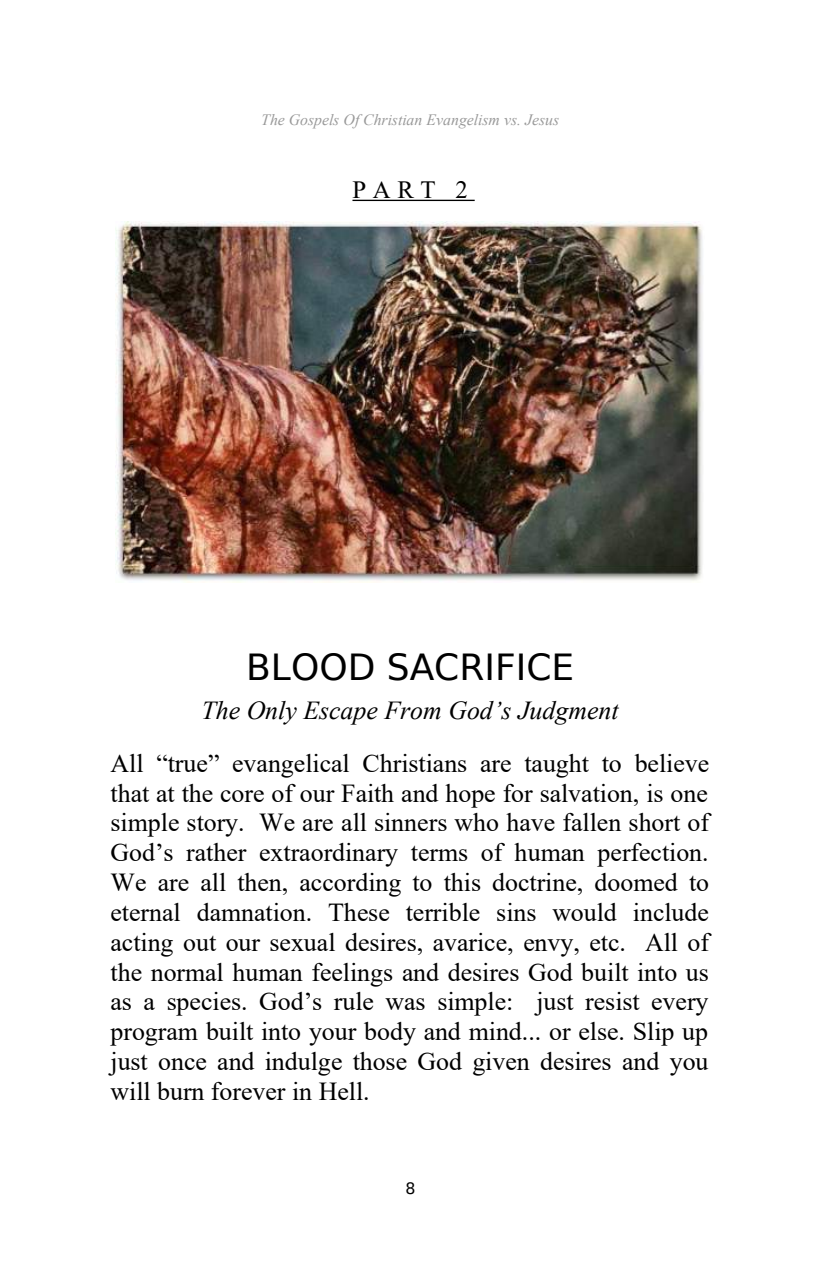
<style>
.page{position:relative;width:820px;height:1266px;background:#fff}
.page>*{position:absolute;margin:0;border:0;box-sizing:border-box;transform-origin:0 0}
.t1{font:36px "DejaVu Sans";color:#000}
.t2{font:25.88px/29.9px "Times New Roman";color:#000;text-align:justify}
.t3{font:italic 25.88px "Times New Roman";color:#000}
.t4{font:24.75px "Times New Roman";color:#000}
.t5{font:italic 15.75px "Times New Roman";color:#999}
.t6{font:15.75px "DejaVu Sans";color:#000}
</style>
<div class="page">
<hr style="left:352px;top:200px;width:123px;height:1px;background:#000">
<img style="left:115px;top:221px;width:588px;height:361px">
<p class="t5" style="left:261px;top:111px;width:299px">The Gospels Of Christian Evangelism vs. Jesus</p>
<p class="t4" style="left:352px;top:176px;width:117px">PART 2</p>
<h1 class="t1" style="left:246px;top:647px;width:329px">BLOOD SACRIFICE</h1>
<p class="t3" style="left:201px;top:696px;width:419px">The Only Escape From God’s Judgment</p>
<p class="t2" style="left:110px;top:747px;width:600px">All “true” evangelical Christians are taught to believe that at the core of our Faith and hope for salvation, is one simple story. We are all sinners who have fallen short of God’s rather extraordinary terms of human perfection.<br>We are all then, according to this doctrine, doomed to eternal damnation. These terrible sins would include acting out our sexual desires, avarice, envy, etc. All of the normal human feelings and desires God built into us as a species. God’s rule was simple: just resist every program built into your body and mind... or else. Slip up just once and indulge those God given desires and you will burn forever in Hell.</p>
<p class="t6" style="left:405px;top:1179px;width:12px">8</p>
</div>
